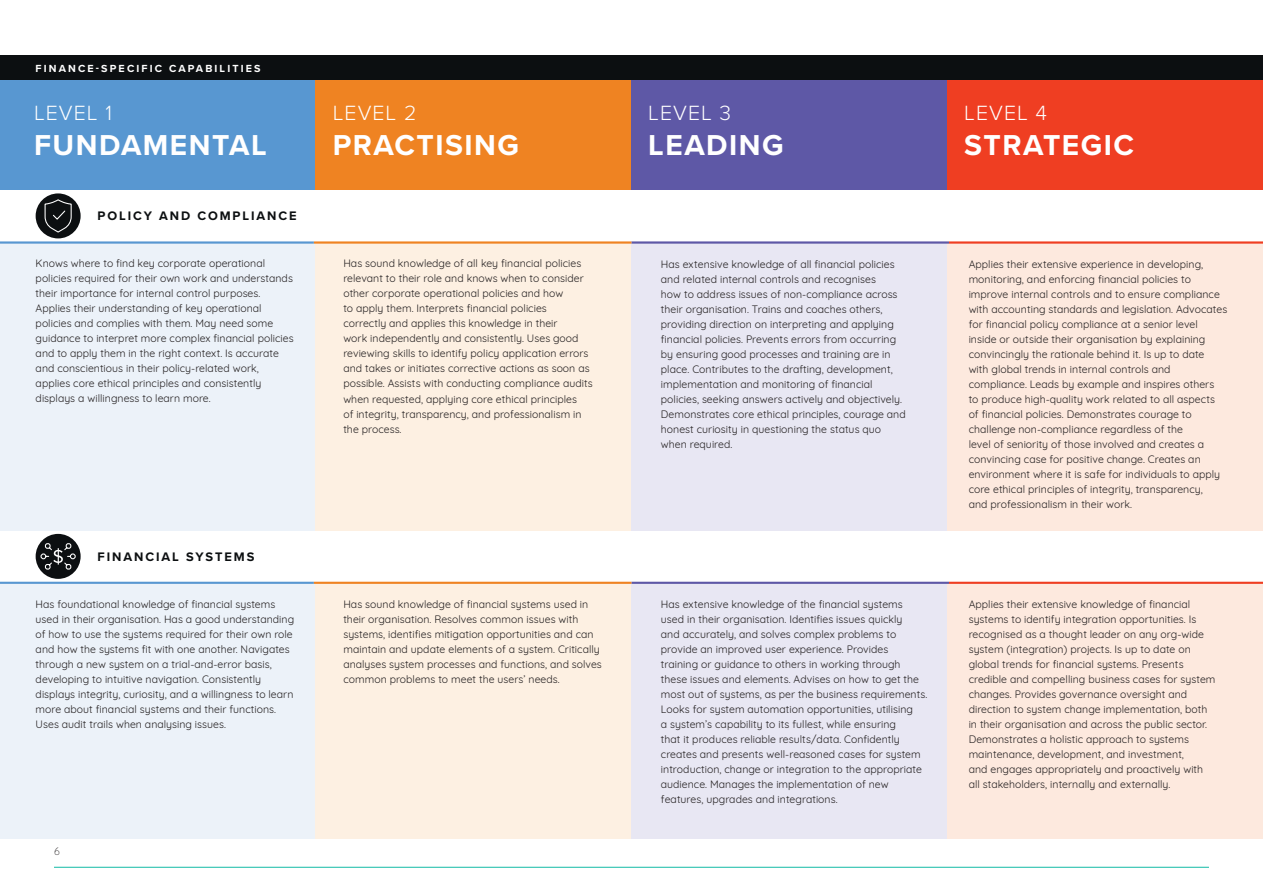
<style>
.page{position:relative;width:1263px;height:893px;background:#fff}
.page>*{position:absolute;margin:0;border:0;box-sizing:border-box;transform-origin:0 0}
.t1{font:700 29.85px "Proxima Nova";letter-spacing:.05em;color:#fff}
.t2{font:300 21.3px "Proxima Nova";letter-spacing:.05em;color:#fff}
.t3{font:700 12.75px "Proxima Nova";letter-spacing:.15em;color:#0c0f11}
.t4{font:700 10.65px "Proxima Nova";letter-spacing:.2em;color:#fff}
.t5{font:10.5px/15px "Quicksand";letter-spacing:.005em;color:#231f20}
.t6{font:300 10.5px "Quicksand";color:#231f20}
</style>
<div class="page">
<hr style="left:54px;top:867px;width:1155px;height:1px;background:#11baa6">
<div style="left:0;top:189px;width:316px;height:650px;background:#ecf2f9"></div>
<div style="left:316px;top:189px;width:315px;height:650px;background:#fdf0e2"></div>
<div style="left:631px;top:189px;width:316px;height:650px;background:#e8e7f3"></div>
<div style="left:947px;top:189px;width:316px;height:650px;background:#fde9de"></div>
<div style="left:0;top:33px;width:316px;height:157px;background:#5897d1"></div>
<div style="left:316px;top:33px;width:315px;height:157px;background:#ef8322"></div>
<div style="left:631px;top:33px;width:316px;height:157px;background:#5e58a6"></div>
<div style="left:947px;top:33px;width:316px;height:157px;background:#ef3e22"></div>
<div style="left:0;top:0;width:1263px;height:56px;background:#fff"></div>
<div style="left:0;top:55px;width:1263px;height:25px;background:#0c0f11"></div>
<div style="left:0;top:190px;width:1263px;height:51px;background:#fff"></div>
<div style="left:36px;top:193px;width:45px;height:45px;background:#0c0f11;border-radius:50%"></div>
<svg style="left:44px;top:199px;width:28px;height:34px"></svg>
<hr style="left:0;top:241px;width:314px;height:3px;background:#5897d1">
<hr style="left:949px;top:241px;width:314px;height:3px;background:#ef3e22">
<hr style="left:631px;top:241px;width:318px;height:3px;background:#5e58a6">
<hr style="left:314px;top:241px;width:317px;height:3px;background:#ef8322">
<div style="left:0;top:531px;width:1263px;height:51px;background:#fff"></div>
<div style="left:36px;top:534px;width:45px;height:45px;background:#0c0f11;border-radius:50%"></div>
<svg style="left:40px;top:542px;width:36px;height:29px"></svg>
<hr style="left:0;top:582px;width:314px;height:2px;background:#5897d1">
<hr style="left:949px;top:582px;width:314px;height:2px;background:#ef3e22">
<hr style="left:631px;top:582px;width:318px;height:2px;background:#5e58a6">
<hr style="left:314px;top:582px;width:317px;height:2px;background:#ef8322">
<p class="t4" style="left:36px;top:60px;width:226px">FINANCE-SPECIFIC CAPABILITIES</p>
<h2 class="t2" style="left:34px;top:97px;width:79px">LEVEL 1</h2>
<h1 class="t1" style="left:34px;top:122px;width:234px">FUNDAMENTAL</h1>
<p class="t3" style="left:98px;top:206px;width:201px">POLICY AND COMPLIANCE</p>
<h2 class="t2" style="left:333px;top:97px;width:85px">LEVEL 2</h2>
<h1 class="t1" style="left:333px;top:122px;width:188px">PRACTISING</h1>
<h2 class="t2" style="left:648px;top:97px;width:84px">LEVEL 3</h2>
<h1 class="t1" style="left:648px;top:122px;width:137px">LEADING</h1>
<h2 class="t2" style="left:964px;top:97px;width:84px">LEVEL 4</h2>
<h1 class="t1" style="left:964px;top:122px;width:171px">STRATEGIC</h1>
<p class="t5" style="left:36px;top:255px;width:260px">Knows where to find key corporate operational policies required for their own work and understands their importance for internal control purposes.<br>Applies their understanding of key operational policies and complies with them. May need some guidance to interpret more complex financial policies and to apply them in the right context. Is accurate and conscientious in their policy-related work, applies core ethical principles and consistently displays a willingness to learn more.</p>
<p class="t5" style="left:343px;top:255px;width:251px">Has sound knowledge of all key financial policies relevant to their role and knows when to consider other corporate operational policies and how<br>to apply them. Interprets financial policies<br>correctly and applies this knowledge in their<br>work independently and consistently. Uses good reviewing skills to identify policy application errors and takes or initiates corrective actions as soon as possible. Assists with conducting compliance audits when requested, applying core ethical principles<br>of integrity, transparency, and professionalism in the process.</p>
<p class="t5" style="left:661px;top:255px;width:246px">Has extensive knowledge of all financial policies and related internal controls and recognises<br>how to address issues of non-compliance across their organisation. Trains and coaches others, providing direction on interpreting and applying financial policies. Prevents errors from occurring by ensuring good processes and training are in place. Contributes to the drafting, development, implementation and monitoring of financial policies, seeking answers actively and objectively.<br>Demonstrates core ethical principles, courage and honest curiosity in questioning the status quo when required.</p>
<p class="t5" style="left:969px;top:255px;width:260px">Applies their extensive experience in developing, monitoring, and enforcing financial policies to improve internal controls and to ensure compliance with accounting standards and legislation. Advocates for financial policy compliance at a senior level inside or outside their organisation by explaining convincingly the rationale behind it. Is up to date<br>with global trends in internal controls and compliance. Leads by example and inspires others<br>to produce high-quality work related to all aspects of financial policies. Demonstrates courage to challenge non-compliance regardless of the<br>level of seniority of those involved and creates a convincing case for positive change. Creates an environment where it is safe for individuals to apply core ethical principles of integrity, transparency,<br>and professionalism in their work.</p>
<p class="t3" style="left:98px;top:547px;width:158px">FINANCIAL SYSTEMS</p>
<p class="t5" style="left:36px;top:595px;width:260px">Has foundational knowledge of financial systems used in their organisation. Has a good understanding of how to use the systems required for their own role and how the systems fit with one another. Navigates through a new system on a trial-and-error basis, developing to intuitive navigation. Consistently displays integrity, curiosity, and a willingness to learn more about financial systems and their functions.<br>Uses audit trails when analysing issues.</p>
<p class="t5" style="left:343px;top:596px;width:260px">Has sound knowledge of financial systems used in their organisation. Resolves common issues with systems, identifies mitigation opportunities and can maintain and update elements of a system. Critically analyses system processes and functions, and solves common problems to meet the users’ needs.</p>
<p class="t5" style="left:661px;top:596px;width:268px">Has extensive knowledge of the financial systems used in their organisation. Identifies issues quickly<br>and accurately, and solves complex problems to provide an improved user experience. Provides training or guidance to others in working through these issues and elements. Advises on how to get the most out of systems, as per the business requirements.<br>Looks for system automation opportunities, utilising<br>a system’s capability to its fullest, while ensuring<br>that it produces reliable results/data. Confidently creates and presents well-reasoned cases for system introduction, change or integration to the appropriate audience. Manages the implementation of new features, upgrades and integrations.</p>
<p class="t5" style="left:969px;top:596px;width:248px">Applies their extensive knowledge of financial systems to identify integration opportunities. Is recognised as a thought leader on any org‑wide system (integration) projects. Is up to date on global trends for financial systems. Presents credible and compelling business cases for system changes. Provides governance oversight and direction to system change implementation, both in their organisation and across the public sector.<br>Demonstrates a holistic approach to systems maintenance, development, and investment,<br>and engages appropriately and proactively with all stakeholders, internally and externally.</p>
<p class="t6" style="left:54px;top:844px;width:7px">6</p>
</div>
